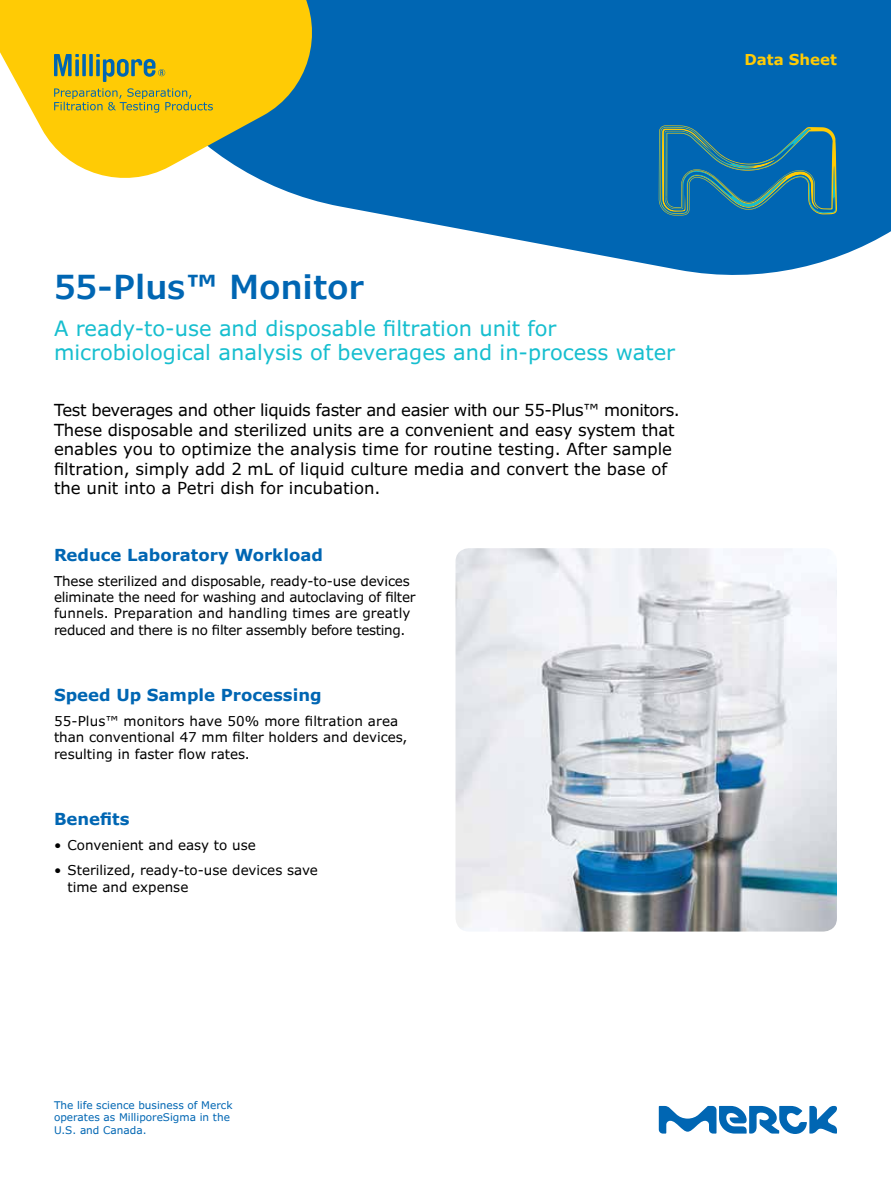
<style>
.page{position:relative;width:891px;height:1188px;background:#fff}
.page>*{position:absolute;margin:0;border:0;box-sizing:border-box;transform-origin:0 0}
.t1{font:600 33px "Verdana Pro";color:#0066b3}
.t2{font:21px/24px "Verdana Pro";color:#16becf}
.t3{font:16.5px/19.5px "Verdana Pro";color:#000}
.t4{font:700 16.5px "Verdana Pro";color:#0066b3}
.t5{font:700 15px "Verdana Pro";color:#ffcb05}
.t6{font:13.5px/16.2px "Verdana Pro";letter-spacing:-.02em;color:#000}
.t7{font:13.5px/16.2px "Verdana Pro";color:#000}
.t8{font:10.5px/12.6px "Verdana Pro";color:#0066b3}
.s1{font-weight:700}
</style>
<div class="page">
<svg style="left:286px;top:0;width:605px;height:275px;background:#217abd"></svg>
<svg style="left:659px;top:125px;width:178px;height:90px;background:#1b74a1"></svg>
<svg style="left:0;top:0;width:325px;height:191px;fill:#ffcb05"></svg>
<svg style="left:96px;top:54px;width:69px;height:28px;background:#aeaa3b"></svg>
<svg style="left:89px;top:54px;width:4px;height:22px"></svg>
<svg style="left:82px;top:54px;width:4px;height:22px"></svg>
<svg style="left:54px;top:54px;width:25px;height:22px"></svg>
<svg style="left:54px;top:88px;width:159px;height:25px;background:#d1b823"></svg>
<img style="left:456px;top:548px;width:381px;height:384px">
<svg style="left:659px;top:1106px;width:178px;height:28px"></svg>
<p class="t5" style="left:744px;top:50px;width:94px">Data Sheet</p>
<h1 class="t1" style="left:54px;top:266px;width:311px">55-Plus<span class="s1">™</span> Monitor</h1>
<p class="t2" style="left:54px;top:317px;width:623px">A ready-to-use and disposable filtration unit for microbiological analysis of beverages and in-process water</p>
<p class="t3" style="left:54px;top:401px;width:627px">Test beverages and other liquids faster and easier with our 55-Plus™ monitors.<br>These disposable and sterilized units are a convenient and easy system that enables you to optimize the analysis time for routine testing. After sample filtration, simply add 2 mL of liquid culture media and convert the base of the unit into a Petri dish for incubation.</p>
<p class="t4" style="left:54px;top:544px;width:270px">Reduce Laboratory Workload</p>
<p class="t6" style="left:54px;top:573px;width:363px">These sterilized and disposable, ready-to-use devices eliminate the need for washing and autoclaving of filter funnels. Preparation and handling times are greatly reduced and there is no filter assembly before testing.</p>
<p class="t4" style="left:54px;top:684px;width:269px">Speed Up Sample Processing</p>
<p class="t7" style="left:54px;top:713px;width:355px">55-Plus™ monitors have 50% more filtration area than conventional 47 mm filter holders and devices, resulting in faster flow rates.</p>
<p class="t4" style="left:54px;top:808px;width:77px">Benefits</p>
<p class="t7" style="left:54px;top:837px;width:203px">• Convenient and easy to use</p>
<p class="t7" style="left:68px;top:863px;width:252px;text-indent:-14px">• Sterilized, ready-to-use devices save time and expense</p>
<p class="t8" style="left:54px;top:1099px;width:180px">The life science business of Merck operates as MilliporeSigma in the<br>U.S. and Canada.</p>
</div>
